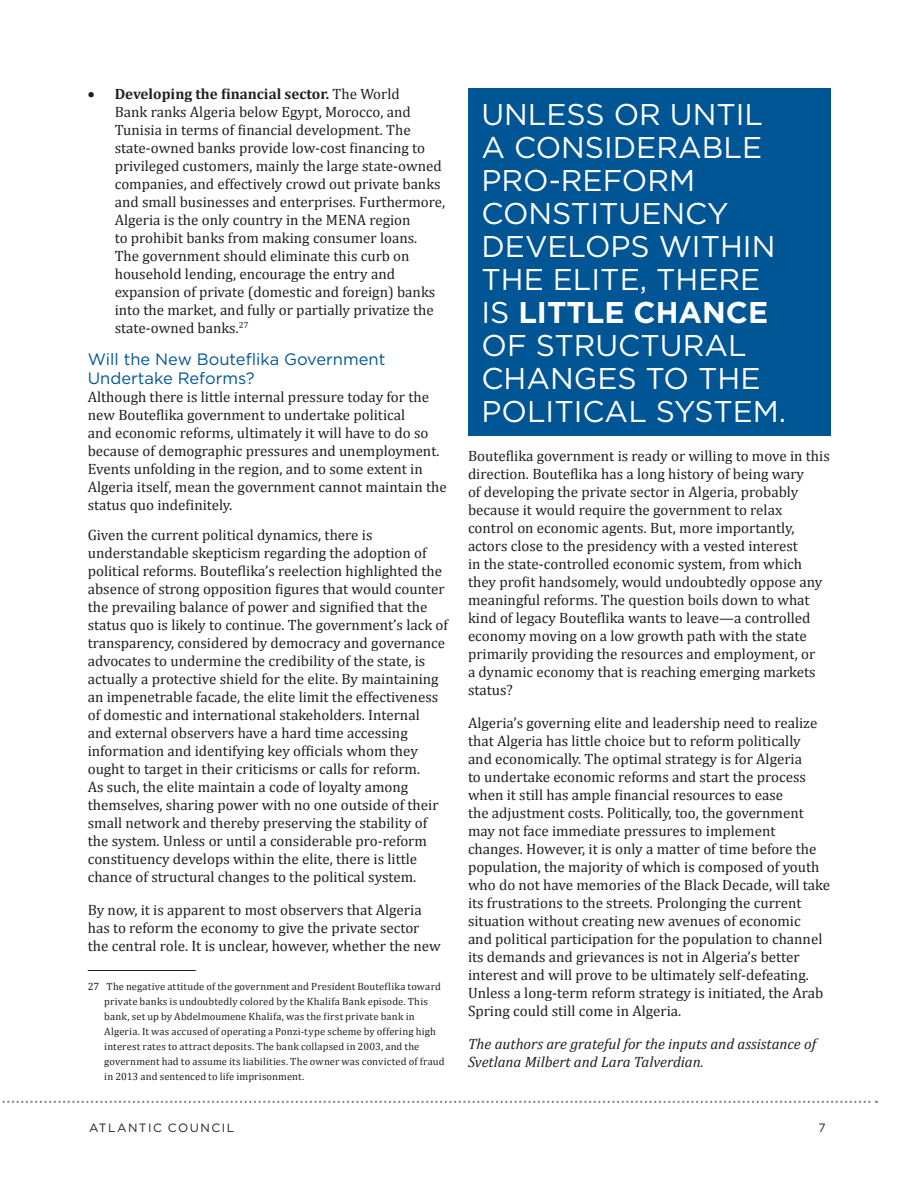
<style>
.page{position:relative;width:918px;height:1188px;background:#fff}
.page>*{position:absolute;margin:0;border:0;box-sizing:border-box;transform-origin:0 0}
.t1{font:30px/33px "Gotham";color:#fff}
.IB_Subheads{font:16.5px/19.5px "Gotham";color:#005595}
.Colorful_List_-_Acce{font:15px/18px "Cambria";color:#231f20}
.t2{font:italic 15px/18px "Cambria";color:#231f20}
.t3{font:12px "Gotham";letter-spacing:.12em;color:#231f20}
.footnotes{font:10.5px/15px "Cambria";letter-spacing:.015em;color:#231f20}
.s1{font-weight:700}
</style>
<div class="page">
<svg style="left:2px;top:1101px;width:875px;height:2px"></svg>
<hr style="left:88px;top:970px;width:108px;height:1px;background:#231f20">
<div style="left:468px;top:88px;width:362px;height:348px;background:#005595"></div>
<p class="Colorful_List_-_Acce" style="left:115px;top:85px;width:332px;text-indent:-27px">• <span class="s1">Developing the financial sector.</span> The World<br>Bank ranks Algeria below Egypt, Morocco, and Tunisia in terms of financial development. The state-owned banks provide low-cost financing to privileged customers, mainly the large state-owned companies, and effectively crowd out private banks and small businesses and enterprises. Furthermore, Algeria is the only country in the MENA region<br>to prohibit banks from making consumer loans.<br>The government should eliminate this curb on household lending, encourage the entry and expansion of private (domestic and foreign) banks into the market, and fully or partially privatize the state-owned banks.<sup>27</sup></p>
<p class="IB_Subheads" style="left:88px;top:349px;width:299px">Will the New Bouteflika Government<br>Undertake Reforms?</p>
<p class="Colorful_List_-_Acce" style="left:88px;top:388px;width:361px">Although there is little internal pressure today for the new Bouteflika government to undertake political<br>and economic reforms, ultimately it will have to do so because of demographic pressures and unemployment.<br>Events unfolding in the region, and to some extent in Algeria itself, mean the government cannot maintain the status quo indefinitely.</p>
<p class="Colorful_List_-_Acce" style="left:88px;top:526px;width:362px">Given the current political dynamics, there is understandable skepticism regarding the adoption of political reforms. Bouteflika’s reelection highlighted the absence of strong opposition figures that would counter the prevailing balance of power and signified that the status quo is likely to continue. The government’s lack of transparency, considered by democracy and governance advocates to undermine the credibility of the state, is actually a protective shield for the elite. By maintaining an impenetrable facade, the elite limit the effectiveness of domestic and international stakeholders. Internal<br>and external observers have a hard time accessing information and identifying key officials whom they ought to target in their criticisms or calls for reform.<br>As such, the elite maintain a code of loyalty among themselves, sharing power with no one outside of their small network and thereby preserving the stability of the system. Unless or until a considerable pro-reform constituency develops within the elite, there is little chance of structural changes to the political system.</p>
<p class="Colorful_List_-_Acce" style="left:88px;top:901px;width:354px">By now, it is apparent to most observers that Algeria has to reform the economy to give the private sector the central role. It is unclear, however, whether the new</p>
<p class="footnotes" style="left:104px;top:979px;width:342px;text-indent:-16px">27 The negative attitude of the government and President Bouteflika toward private banks is undoubtedly colored by the Khalifa Bank episode. This bank, set up by Abdelmoumene Khalifa, was the first private bank in Algeria. It was accused of operating a Ponzi-type scheme by offering high interest rates to attract deposits. The bank collapsed in 2003, and the government had to assume its liabilities. The owner was convicted of fraud in 2013 and sentenced to life imprisonment.</p>
<p class="t1" style="left:482px;top:97px;width:306px">UNLESS OR UNTIL<br>A CONSIDERABLE<br>PRO-REFORM<br>CONSTITUENCY<br>DEVELOPS WITHIN<br>THE ELITE, THERE<br>IS <span class="s1">LITTLE CHANCE<br></span>OF STRUCTURAL<br>CHANGES TO THE<br>POLITICAL SYSTEM.</p>
<p class="Colorful_List_-_Acce" style="left:468px;top:447px;width:363px">Bouteflika government is ready or willing to move in this direction. Bouteflika has a long history of being wary<br>of developing the private sector in Algeria, probably because it would require the government to relax control on economic agents. But, more importantly, actors close to the presidency with a vested interest<br>in the state-controlled economic system, from which they profit handsomely, would undoubtedly oppose any meaningful reforms. The question boils down to what kind of legacy Bouteflika wants to leave—a controlled economy moving on a low growth path with the state primarily providing the resources and employment, or<br>a dynamic economy that is reaching emerging markets status?</p>
<p class="Colorful_List_-_Acce" style="left:468px;top:714px;width:364px">Algeria’s governing elite and leadership need to realize that Algeria has little choice but to reform politically<br>and economically. The optimal strategy is for Algeria<br>to undertake economic reforms and start the process when it still has ample financial resources to ease<br>the adjustment costs. Politically, too, the government may not face immediate pressures to implement changes. However, it is only a matter of time before the population, the majority of which is composed of youth who do not have memories of the Black Decade, will take its frustrations to the streets. Prolonging the current situation without creating new avenues of economic<br>and political participation for the population to channel its demands and grievances is not in Algeria’s better interest and will prove to be ultimately self-defeating.<br>Unless a long-term reform strategy is initiated, the Arab Spring could still come in Algeria.</p>
<p class="t2" style="left:468px;top:1034px;width:350px">The authors are grateful for the inputs and assistance of<br>Svetlana Milbert and Lara Talverdian.</p>
<p class="t3" style="left:89px;top:1120px;width:147px">ATLANTIC COUNCIL</p>
<p class="t3" style="left:818px;top:1120px;width:9px">7</p>
</div>
